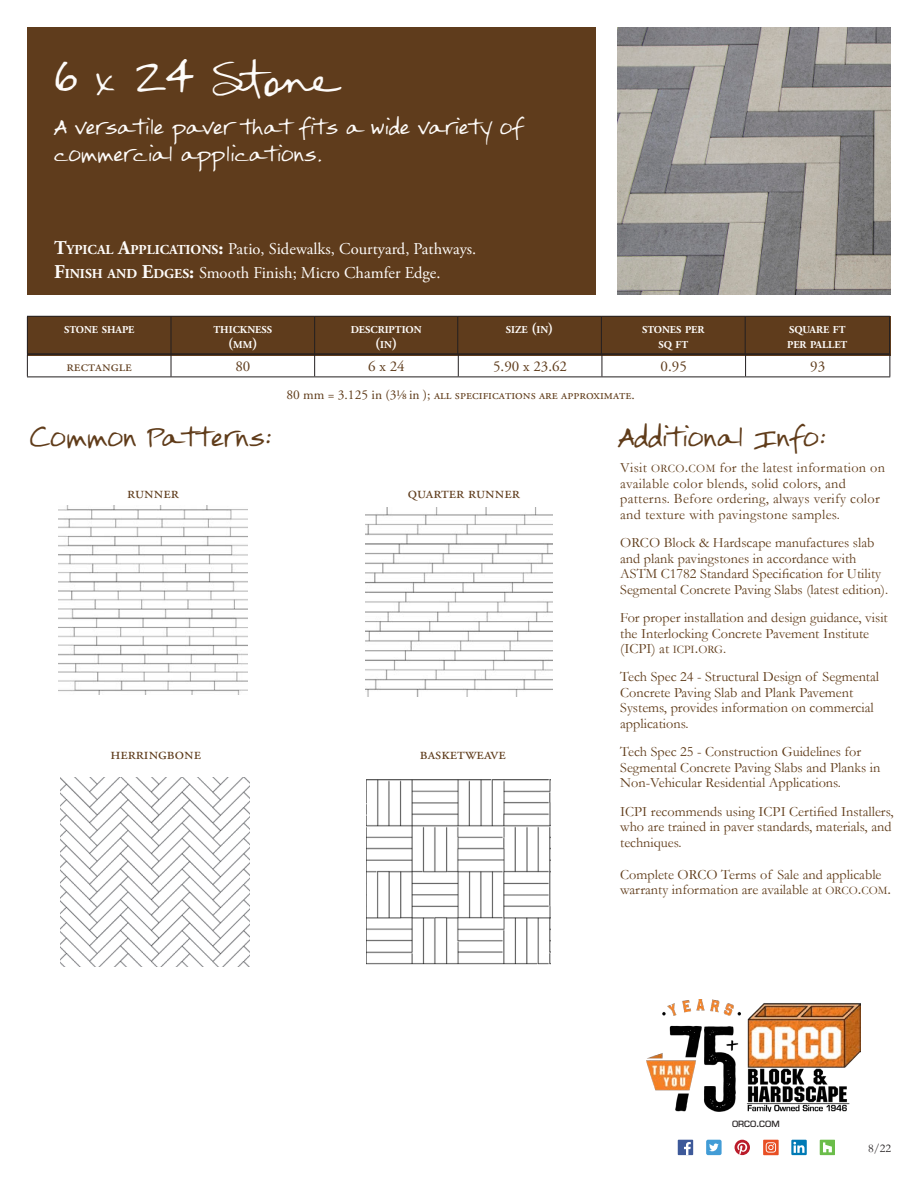
<style>
.page{position:relative;width:918px;height:1188px;background:#fff}
.page>*{position:absolute;margin:0;border:0;box-sizing:border-box;transform-origin:0 0}
.t1{font:37.5px "FG Rebecca Script";color:#fefcfa}
.t2{font:21px "FG Rebecca";color:#603c1a}
.t3{font:16.5px/23.4px "Adobe Garamond Pro";color:#fefcfa}
.t4{font:16.5px/27px "FG Rebecca";color:#fefcfa}
.t5{font:16.5px "Adobe Garamond Pro";color:#5f3c1c}
.t6{font:15px "Adobe Garamond Pro";color:#5f3c1c}
.t7{font:700 15px "Adobe Garamond Pro";color:#fefcfa}
.t8{font:14.25px/15.5px "Garamond";color:#603c1a}
.t9{font:14.25px/15.5px "Garamond";letter-spacing:.02em;color:#603c1a}
.t10{font:13.5px "Adobe Garamond Pro";color:#603c1a}
.t11{font:12px "Garamond";color:#231f20}
.t12{font:700 10.5px "Adobe Garamond Pro";color:#fefcfa}
.t13{font:500 9.45px "Eurostile";color:#231f20}
.s1{font-weight:700;font-size:19.5px}
.s2{font-weight:700;font-size:13.65px}
.s3{font-size:10.5px}
.s4{font-size:15px}
.s5{font-size:11.55px}
.s6{font-size:16.5px}
.s7{font-size:13.5px}
</style>
<div class="page">
<div style="left:27px;top:27px;width:569px;height:267px;background:#5f3c1c"></div>
<img style="left:617px;top:27px;width:274px;height:267px">
<div style="left:27px;top:316px;width:864px;height:39px;background:#5f3c1c"></div>
<hr style="left:27px;top:316px;width:144px;height:1px;background:#231f20">
<hr style="left:27px;top:317px;width:1px;height:37px;background:#231f20">
<hr style="left:171px;top:316px;width:144px;height:1px;background:#231f20">
<hr style="left:171px;top:317px;width:1px;height:37px;background:#231f20">
<hr style="left:315px;top:316px;width:143px;height:1px;background:#231f20">
<hr style="left:314px;top:317px;width:1px;height:37px;background:#231f20">
<hr style="left:458px;top:316px;width:143px;height:1px;background:#231f20">
<hr style="left:457px;top:317px;width:1px;height:37px;background:#231f20">
<hr style="left:601px;top:316px;width:144px;height:1px;background:#231f20">
<hr style="left:601px;top:317px;width:1px;height:37px;background:#231f20">
<hr style="left:745px;top:316px;width:145px;height:1px;background:#231f20">
<hr style="left:745px;top:317px;width:1px;height:37px;background:#231f20">
<hr style="left:889px;top:317px;width:1px;height:37px;background:#231f20">
<hr style="left:27px;top:354px;width:144px;height:1px;background:#231f20">
<svg style="left:27px;top:355px;width:1px;height:22px"></svg>
<hr style="left:171px;top:354px;width:144px;height:1px;background:#231f20">
<svg style="left:171px;top:355px;width:1px;height:22px"></svg>
<hr style="left:315px;top:354px;width:143px;height:1px;background:#231f20">
<svg style="left:314px;top:355px;width:1px;height:22px"></svg>
<hr style="left:458px;top:354px;width:144px;height:1px;background:#231f20">
<svg style="left:458px;top:355px;width:1px;height:22px"></svg>
<hr style="left:602px;top:354px;width:144px;height:1px;background:#231f20">
<svg style="left:602px;top:355px;width:1px;height:22px"></svg>
<hr style="left:746px;top:354px;width:144px;height:1px;background:#231f20">
<svg style="left:745px;top:355px;width:1px;height:22px"></svg>
<svg style="left:890px;top:354px;width:1px;height:23px"></svg>
<hr style="left:27px;top:377px;width:144px;height:1px;background:#231f20">
<hr style="left:171px;top:377px;width:144px;height:1px;background:#231f20">
<hr style="left:315px;top:377px;width:143px;height:1px;background:#231f20">
<hr style="left:458px;top:377px;width:144px;height:1px;background:#231f20">
<hr style="left:602px;top:377px;width:144px;height:1px;background:#231f20">
<hr style="left:746px;top:377px;width:144px;height:1px;background:#231f20">
<img style="left:366px;top:507px;width:187px;height:189px">
<img style="left:58px;top:506px;width:190px;height:189px">
<img style="left:60px;top:778px;width:189px;height:189px">
<img style="left:366px;top:779px;width:184px;height:186px">
<div style="left:706px;top:1140px;width:16px;height:15px;background:#429cd6;border-radius:2px"></div>
<svg style="left:709px;top:1143px;width:10px;height:8px"></svg>
<svg style="left:735px;top:1140px;width:15px;height:15px"></svg>
<div style="left:791px;top:1140px;width:16px;height:15px;background:#007ab5"></div>
<svg style="left:793px;top:1142px;width:11px;height:11px"></svg>
<div style="left:678px;top:1140px;width:15px;height:15px;background:#3d5999"></div>
<svg style="left:684px;top:1142px;width:7px;height:13px"></svg>
<div style="left:820px;top:1140px;width:15px;height:15px;background:#6bbd4a"></div>
<svg style="left:823px;top:1142px;width:9px;height:10px"></svg>
<div style="left:763px;top:1140px;width:16px;height:15px;background:#e84f24"></div>
<svg style="left:766px;top:1142px;width:10px;height:11px"></svg>
<img style="left:647px;top:999px;width:213px;height:112px">
<p class="t1" style="left:54px;top:56px;width:288px">6 x 24 Stone</p>
<p class="t4" style="left:54px;top:115px;width:471px">A versatile paver that fits a wide variety of commercial applications.</p>
<p class="t3" style="left:54px;top:238px;width:424px"><span class="s1">T</span><span class="s2">YPICAL</span> <span class="s1">A</span><span class="s2">PPLICATIONS</span><span class="s1">:</span> Patio, Sidewalks, Courtyard, Pathways.<br><span class="s1">F</span><span class="s2">INISH AND</span> <span class="s1">E</span><span class="s2">DGES</span><span class="s1">:</span> Smooth Finish; Micro Chamfer Edge.</p>
<p class="t12" style="left:64px;top:324px;width:72px">STONE SHAPE</p>
<p class="t12" style="left:214px;top:324px;width:60px">THICKNESS</p>
<p class="t7" style="left:228px;top:335px;width:31px">(<span class="s3">MM</span>)</p>
<p class="t12" style="left:351px;top:324px;width:73px">DESCRIPTION</p>
<p class="t7" style="left:375px;top:335px;width:23px">(<span class="s3">IN</span>)</p>
<p class="t12" style="left:506px;top:324px;width:49px">SIZE <span class="s4">(</span>IN<span class="s4">)</span></p>
<p class="t12" style="left:642px;top:324px;width:64px">STONES PER</p>
<p class="t12" style="left:658px;top:339px;width:25px">SQ FT</p>
<p class="t12" style="left:789px;top:324px;width:51px">SQUARE FT</p>
<p class="t12" style="left:787px;top:339px;width:55px">PER PALLET</p>
<p class="t6" style="left:67px;top:357px;width:67px">RECTANGLE</p>
<p class="t6" style="left:235px;top:357px;width:16px">80</p>
<p class="t6" style="left:368px;top:357px;width:38px">6 x 24</p>
<p class="t6" style="left:493px;top:357px;width:75px">5.90 x 23.62</p>
<p class="t6" style="left:661px;top:357px;width:28px">0.95</p>
<p class="t6" style="left:810px;top:357px;width:16px">93</p>
<p class="t10" style="left:286px;top:386px;width:350px">80 mm = 3.125 in (31/8in ); ALL SPECIFICATIONS ARE APPROXIMATE.</p>
<p class="t2" style="left:30px;top:427px;width:243px">Common Patterns:</p>
<p class="t2" style="left:618px;top:427px;width:210px">Additional Info:</p>
<p class="t9" style="left:620px;top:460px;width:266px">Visit <span class="s5">ORCO</span><span class="s6">.</span><span class="s5">COM</span> for the latest information on available color blends, solid colors, and patterns. Before ordering, always verify color and texture with pavingstone samples.</p>
<p class="t8" style="left:620px;top:535px;width:270px">ORCO Block &amp; Hardscape manufactures slab and plank pavingstones in accordance with ASTM C1782 Standard Specification for Utility Segmental Concrete Paving Slabs (latest edition).</p>
<p class="t8" style="left:620px;top:610px;width:269px">For proper installation and design guidance, visit the Interlocking Concrete Pavement Institute (ICPI) at <span class="s5">ICPI</span><span class="s6">.</span><span class="s5">ORG</span>.</p>
<p class="t8" style="left:620px;top:669px;width:261px">Tech Spec 24 - Structural Design of Segmental Concrete Paving Slab and Plank Pavement Systems, provides information on commercial applications.</p>
<p class="t8" style="left:620px;top:744px;width:262px">Tech Spec 25 - Construction Guidelines for<br>Segmental Concrete Paving Slabs and Planks in<br>Non-Vehicular Residential Applications.</p>
<p class="t8" style="left:620px;top:804px;width:275px">ICPI recommends using ICPI Certified Installers, who are trained in paver standards, materials, and techniques.</p>
<p class="t8" style="left:620px;top:866px;width:272px">Complete ORCO Terms of Sale and applicable warranty information are available at <span class="s5">ORCO</span><span class="s6">.</span><span class="s5">COM</span><span class="s6">.</span></p>
<p class="t5" style="left:408px;top:483px;width:113px">quarter runner</p>
<p class="t5" style="left:127px;top:483px;width:53px">Runner</p>
<p class="t5" style="left:110px;top:744px;width:92px">Herringbone</p>
<p class="t5" style="left:420px;top:744px;width:88px">Basketweave</p>
<p class="t13" style="left:732px;top:1117px;width:49px">ORCO<span class="s7">.</span>COM</p>
<p class="t11" style="left:868px;top:1140px;width:24px">8/22</p>
</div>
